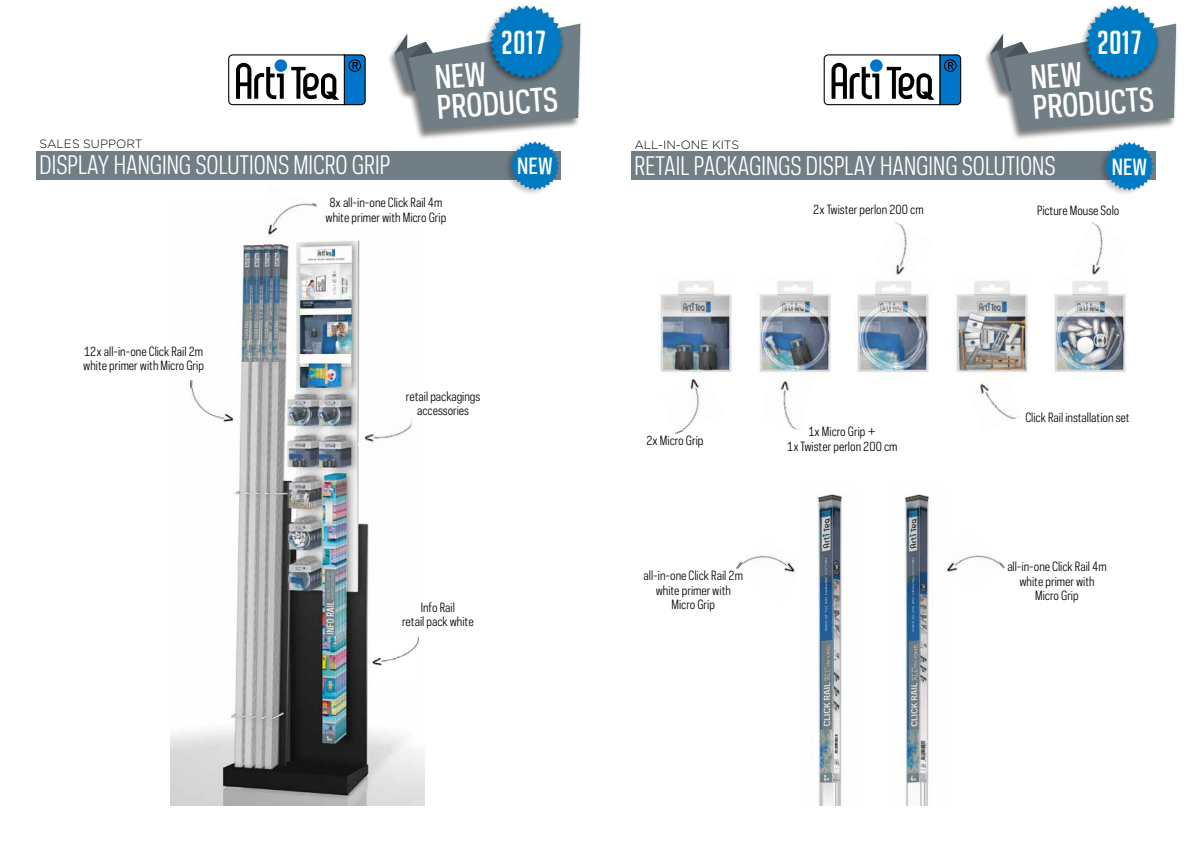
<style>
.page{position:relative;width:1191px;height:842px;background:#fff}
.page>*{position:absolute;margin:0;border:0;box-sizing:border-box;transform-origin:0 0}
.t1{font:32.5px "Big Noodle Titling";color:#fff}
.t2{font:500 30.4px/30.4px "Galaxie Polaris Condensed";color:#fff}
.t3{font:24px "Galaxie Polaris Condensed";color:#fff}
.t4{font:500 21px "Galaxie Polaris Condensed";color:#fff}
.t5{font:12px/14.4px "Galaxie Polaris Condensed";color:#000;text-align:center}
.t6{font:300 12px "Gotham";color:#000}
</style>
<div class="page">
<div style="left:387px;top:24px;width:196px;height:117px;background:#000;opacity:.5"></div>
<svg style="left:394px;top:5px;width:186px;height:125px"></svg>
<svg style="left:228px;top:54px;width:138px;height:52px"></svg>
<img style="left:171px;top:204px;width:254px;height:602px">
<img style="left:371px;top:637px;width:48px;height:42px">
<img style="left:358px;top:411px;width:54px;height:48px">
<img style="left:260px;top:203px;width:56px;height:37px">
<img style="left:187px;top:380px;width:48px;height:54px">
<div style="left:36px;top:152px;width:524px;height:28px;background:#717e86"></div>
<div style="left:503px;top:139px;width:56px;height:57px;background:#000;opacity:.25"></div>
<svg style="left:511px;top:141px;width:48px;height:49px"></svg>
<div style="left:982px;top:24px;width:196px;height:117px;background:#000;opacity:.5"></div>
<svg style="left:990px;top:5px;width:186px;height:125px"></svg>
<svg style="left:823px;top:54px;width:138px;height:52px"></svg>
<img style="left:759px;top:281px;width:72px;height:92px">
<img style="left:953px;top:281px;width:75px;height:92px">
<img style="left:811px;top:494px;width:33px;height:312px">
<img style="left:898px;top:494px;width:35px;height:312px">
<img style="left:1088px;top:222px;width:15px;height:53px">
<img style="left:893px;top:222px;width:14px;height:53px">
<img style="left:780px;top:380px;width:20px;height:50px">
<img style="left:965px;top:372px;width:56px;height:48px">
<img style="left:675px;top:379px;width:24px;height:55px">
<img style="left:946px;top:555px;width:59px;height:18px">
<img style="left:736px;top:555px;width:59px;height:18px">
<img style="left:660px;top:281px;width:72px;height:92px">
<img style="left:1052px;top:281px;width:74px;height:92px">
<div style="left:631px;top:151px;width:524px;height:29px;background:#717e86"></div>
<div style="left:1097px;top:140px;width:57px;height:57px;background:#000;opacity:.25"></div>
<svg style="left:1105px;top:142px;width:48px;height:49px"></svg>
<img style="left:855px;top:281px;width:74px;height:92px">
<h1 class="t1" style="left:501px;top:25px;width:46px">2017</h1>
<h2 class="t2" style="left:434px;top:61px;width:123px;rotate:-4deg">NEW<br>PRODUCTS</h2>
<p class="t6" style="left:40px;top:136px;width:105px">SALES SUPPORT</p>
<h3 class="t3" style="left:40px;top:149px;width:352px">DISPLAY HANGING SOLUTIONS MICRO GRIP</h3>
<h3 class="t4" style="left:517px;top:152px;width:37px">NEW</h3>
<p class="t5" style="left:83px;top:344px;width:122px;text-align:left">12x all-in-one Click Rail 2m white primer with Micro Grip</p>
<p class="t5" style="left:325px;top:195px;width:122px">8x all-in-one Click Rail 4m white primer with Micro Grip</p>
<p class="t5" style="left:406px;top:389px;width:76px">retail packagings accessories</p>
<p class="t5" style="left:402px;top:600px;width:73px">Info Rail<br>retail pack white</p>
<h1 class="t1" style="left:1097px;top:25px;width:46px">2017</h1>
<h2 class="t2" style="left:1029px;top:61px;width:123px;rotate:-4deg">NEW<br>PRODUCTS</h2>
<p class="t6" style="left:634px;top:137px;width:106px">ALL-IN-ONE KITS</p>
<h3 class="t3" style="left:634px;top:150px;width:423px">RETAIL PACKAGINGS DISPLAY HANGING SOLUTIONS</h3>
<h3 class="t4" style="left:1111px;top:153px;width:37px">NEW</h3>
<p class="t5" style="left:813px;top:202px;width:112px">2x Twister perlon 200 cm</p>
<p class="t5" style="left:1037px;top:203px;width:84px">Picture Mouse Solo</p>
<p class="t5" style="left:646px;top:433px;width:59px">2x Micro Grip</p>
<p class="t5" style="left:787px;top:424px;width:112px">1x Micro Grip +<br>1x Twister perlon 200 cm</p>
<p class="t5" style="left:1025px;top:410px;width:106px">Click Rail installation set</p>
<p class="t5" style="left:643px;top:568px;width:101px">all-in-one Click Rail 2m white primer with<br>Micro Grip</p>
<p class="t5" style="left:1007px;top:559px;width:101px">all-in-one Click Rail 4m white primer with<br>Micro Grip</p>
</div>
